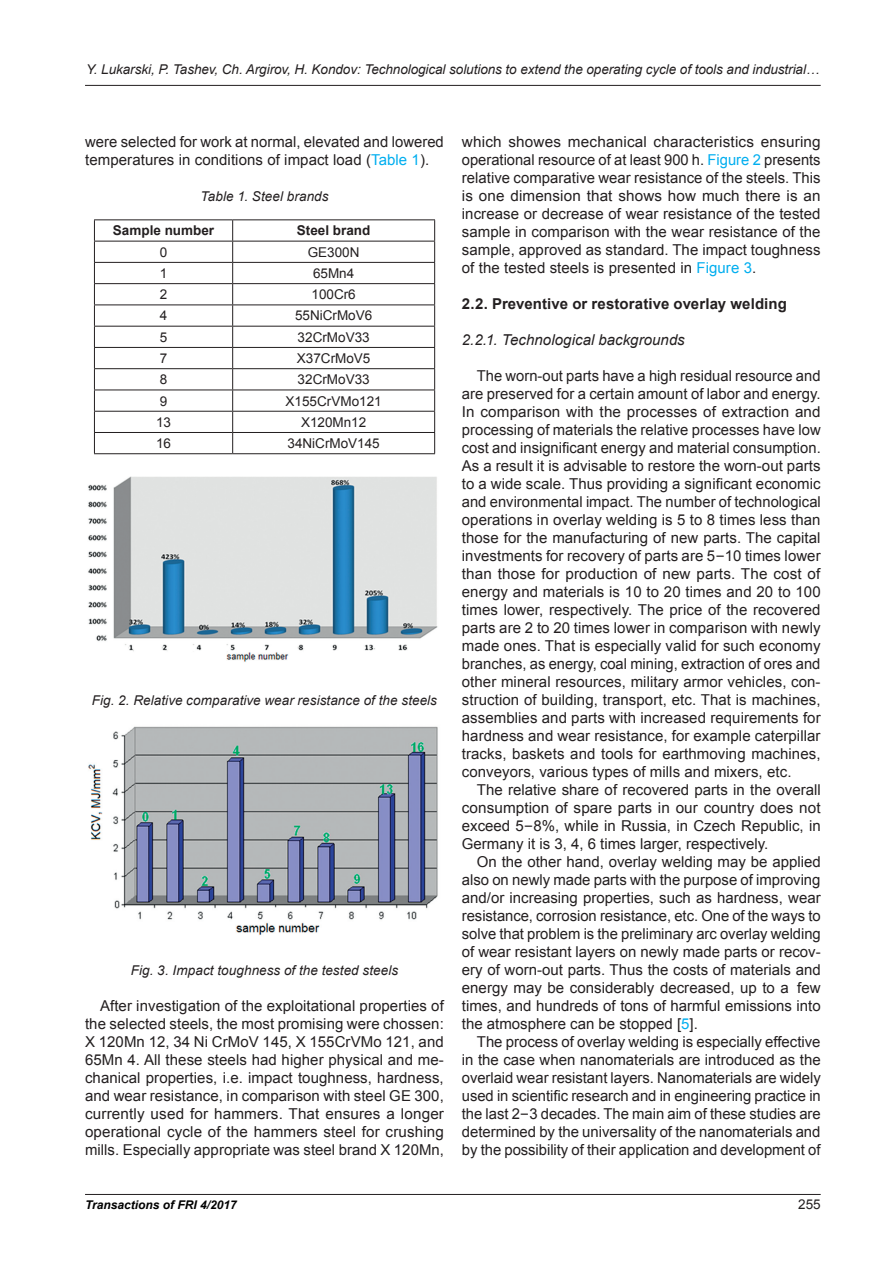
<style>
.page{position:relative;width:893px;height:1263px;background:#fff}
.page>*{position:absolute;margin:0;border:0;box-sizing:border-box;transform-origin:0 0}
.t1{font:15px/18px "Arial";color:#231f20;text-align:justify}
.t2{font:700 15px "Arial";letter-spacing:.005em;color:#231f20}
.t3{font:italic 15px "Arial";letter-spacing:.005em;color:#231f20}
.t4{font:italic 13.5px "Arial";letter-spacing:-.005em;color:#231f20}
.t5{font:13.5px "Arial";color:#231f20}
.t6{font:700 13.5px "Arial";color:#231f20}
.t7{font:italic 700 12px "Arial";color:#000}
.s1{color:#00aeef}
.s2{font-family:"Verdana"}
</style>
<div class="page">
<hr style="left:85px;top:1194px;width:736px;height:1px;background:#231f20">
<hr style="left:85px;top:85px;width:736px;height:1px;background:#231f20">
<hr style="left:94px;top:219px;width:139px;height:1px;background:#231f20">
<hr style="left:233px;top:219px;width:202px;height:1px;background:#231f20">
<hr style="left:94px;top:241px;width:139px;height:1px;background:#231f20">
<hr style="left:233px;top:241px;width:202px;height:1px;background:#231f20">
<hr style="left:94px;top:262px;width:139px;height:1px;background:#231f20">
<hr style="left:233px;top:262px;width:202px;height:1px;background:#231f20">
<hr style="left:94px;top:283px;width:139px;height:1px;background:#231f20">
<hr style="left:233px;top:283px;width:202px;height:1px;background:#231f20">
<hr style="left:94px;top:304px;width:139px;height:1px;background:#231f20">
<hr style="left:233px;top:304px;width:202px;height:1px;background:#231f20">
<hr style="left:94px;top:326px;width:139px;height:1px;background:#231f20">
<hr style="left:233px;top:326px;width:202px;height:1px;background:#231f20">
<hr style="left:94px;top:347px;width:139px;height:1px;background:#231f20">
<hr style="left:233px;top:347px;width:202px;height:1px;background:#231f20">
<hr style="left:94px;top:368px;width:139px;height:1px;background:#231f20">
<hr style="left:233px;top:368px;width:202px;height:1px;background:#231f20">
<hr style="left:94px;top:390px;width:139px;height:1px;background:#231f20">
<hr style="left:233px;top:390px;width:202px;height:1px;background:#231f20">
<hr style="left:94px;top:411px;width:139px;height:1px;background:#231f20">
<hr style="left:233px;top:411px;width:202px;height:1px;background:#231f20">
<hr style="left:94px;top:432px;width:139px;height:1px;background:#231f20">
<hr style="left:233px;top:432px;width:202px;height:1px;background:#231f20">
<hr style="left:94px;top:453px;width:139px;height:1px;background:#231f20">
<hr style="left:233px;top:453px;width:202px;height:1px;background:#231f20">
<svg style="left:94px;top:220px;width:1px;height:233px"></svg>
<svg style="left:232px;top:220px;width:1px;height:233px"></svg>
<svg style="left:434px;top:220px;width:1px;height:233px"></svg>
<img style="left:88px;top:476px;width:350px;height:186px">
<img style="left:88px;top:726px;width:350px;height:209px">
<p class="t4" style="left:86px;top:60px;width:735px">Y. Lukarski, P. Tashev, Ch. Argirov, H. Kondov: Technological solutions to extend the operating cycle of tools and industrial…</p>
<p class="t1" style="left:85px;top:133px;width:360px">were selected for work at normal, elevated and lowered temperatures in conditions of impact load (<span class="s1">Table 1</span>).</p>
<p class="t4" style="left:201px;top:187px;width:130px">Table 1. Steel brands</p>
<p class="t6" style="left:113px;top:222px;width:103px">Sample number</p>
<p class="t6" style="left:297px;top:222px;width:75px">Steel brand</p>
<p class="t5" style="left:160px;top:243px;width:9px">0</p>
<p class="t5" style="left:308px;top:243px;width:53px">GE300N</p>
<p class="t5" style="left:160px;top:264px;width:9px">1</p>
<p class="t5" style="left:313px;top:264px;width:43px">65Mn4</p>
<p class="t5" style="left:160px;top:286px;width:9px">2</p>
<p class="t5" style="left:312px;top:286px;width:46px">100Cr6</p>
<p class="t5" style="left:160px;top:307px;width:9px">4</p>
<p class="t5" style="left:295px;top:307px;width:79px">55NiCrMoV6</p>
<p class="t5" style="left:160px;top:328px;width:9px">5</p>
<p class="t5" style="left:298px;top:328px;width:74px">32CrMoV33</p>
<p class="t5" style="left:160px;top:349px;width:9px">7</p>
<p class="t5" style="left:297px;top:349px;width:75px">X37CrMoV5</p>
<p class="t5" style="left:160px;top:371px;width:9px">8</p>
<p class="t5" style="left:298px;top:371px;width:74px">32CrMoV33</p>
<p class="t5" style="left:160px;top:392px;width:9px">9</p>
<p class="t5" style="left:286px;top:392px;width:98px">X155CrVMo121</p>
<p class="t5" style="left:156px;top:413px;width:17px">13</p>
<p class="t5" style="left:301px;top:413px;width:67px">X120Mn12</p>
<p class="t5" style="left:156px;top:434px;width:17px">16</p>
<p class="t5" style="left:287px;top:434px;width:94px">34NiCrMoV145</p>
<p class="t4" style="left:92px;top:691px;width:347px">Fig. 2. Relative comparative wear resistance of the steels</p>
<p class="t4" style="left:131px;top:961px;width:269px">Fig. 3. Impact toughness of the tested steels</p>
<p class="t1" style="left:85px;top:997px;width:360px;text-indent:15px">After investigation of the exploitational properties of the selected steels, the most promising were chossen:<br>X 120Mn 12, 34 Ni CrMoV 145, X 155CrVMo 121, and 65Mn 4. All these steels had higher physical and me&shy;chanical properties, i.e. impact toughness, hardness, and wear resistance, in comparison with steel GE 300, currently used for hammers. That ensures a longer operational cycle of the hammers steel for crushing mills. Especially appropriate was steel brand X 120Mn,</p>
<p class="t1" style="left:462px;top:133px;width:360px">which showes mechanical characteristics ensuring operational resource of at least 900 h. <span class="s1">Figure 2</span> presents relative comparative wear resistance of the steels. This is one dimension that shows how much there is an increase or decrease of wear resistance of the tested sample in comparison with the wear resistance of the sample, approved as standard. The impact toughness of the tested steels is presented in <span class="s1">Figure 3</span>.</p>
<p class="t2" style="left:462px;top:293px;width:327px">2.2. Preventive or restorative overlay welding</p>
<p class="t3" style="left:462px;top:330px;width:224px">2.2.1. Теchnological backgrounds</p>
<p class="t1" style="left:462px;top:367px;width:360px;text-indent:15px">The worn-out parts have a high residual resource and are preserved for a certain amount of labor and energy.<br>In comparison with the processes of extraction and processing of materials the relative processes have low cost and insignificant energy and material consumption.<br>As a result it is advisable to restore the worn-out parts to a wide scale. Thus providing a significant economic and environmental impact. The number of technological operations in overlay welding is 5 to 8 times less than those for the manufacturing of new parts. The capital investments for recovery of parts are 5<span class="s2">–</span>10 times lower than those for production of new parts. The cost of energy and materials is 10 to 20 times and 20 to 100 times lower, respectively. The price of the recovered parts are 2 to 20 times lower in comparison with newly made ones. That is especially valid for such economy branches, as energy, coal mining, extraction of ores and other mineral resources, military armor vehicles, con&shy;struction of building, transport, etc. That is machines, assemblies and parts with increased requirements for hardness and wear resistance, for example caterpillar tracks, baskets and tools for earthmoving machines, conveyors, various types of mills and mixers, etc.</p>
<p class="t1" style="left:462px;top:781px;width:360px;text-indent:15px">The relative share of recovered parts in the overall consumption of spare parts in our country does not exceed 5<span class="s2">‒</span>8%, while in Russia, in Czech Republic, in Germany it is 3, 4, 6 times larger, respectively.</p>
<p class="t1" style="left:462px;top:853px;width:360px;text-indent:15px">On the other hand, overlay welding may be applied also on newly made parts with the purpose of improving and/or increasing properties, such as hardness, wear resistance, corrosion resistance, etc. One of the ways to solve that problem is the preliminary arc overlay welding of wear resistant layers on newly made parts or recov&shy;ery of worn-out parts. Thus the costs of materials and energy may be considerably decreased, up to a few times, and hundreds of tons of harmful emissions into the atmosphere can be stopped [<span class="s1">5</span>].</p>
<p class="t1" style="left:462px;top:1033px;width:360px;text-indent:15px">The process of overlay welding is especially effective in the case when nanomaterials are introduced as the overlaid wear resistant layers. Nanomaterials are widely used in scientific research and in engineering practice in the last 2<span class="s2">‒</span>3 decades. The main aim of these studies are determined by the universality of the nanomaterials and by the possibility of their application and development of</p>
<p class="t7" style="left:85px;top:1196px;width:153px">Transactions of FRI 4/2017</p>
<p class="t5" style="left:798px;top:1195px;width:24px">255</p>
</div>
